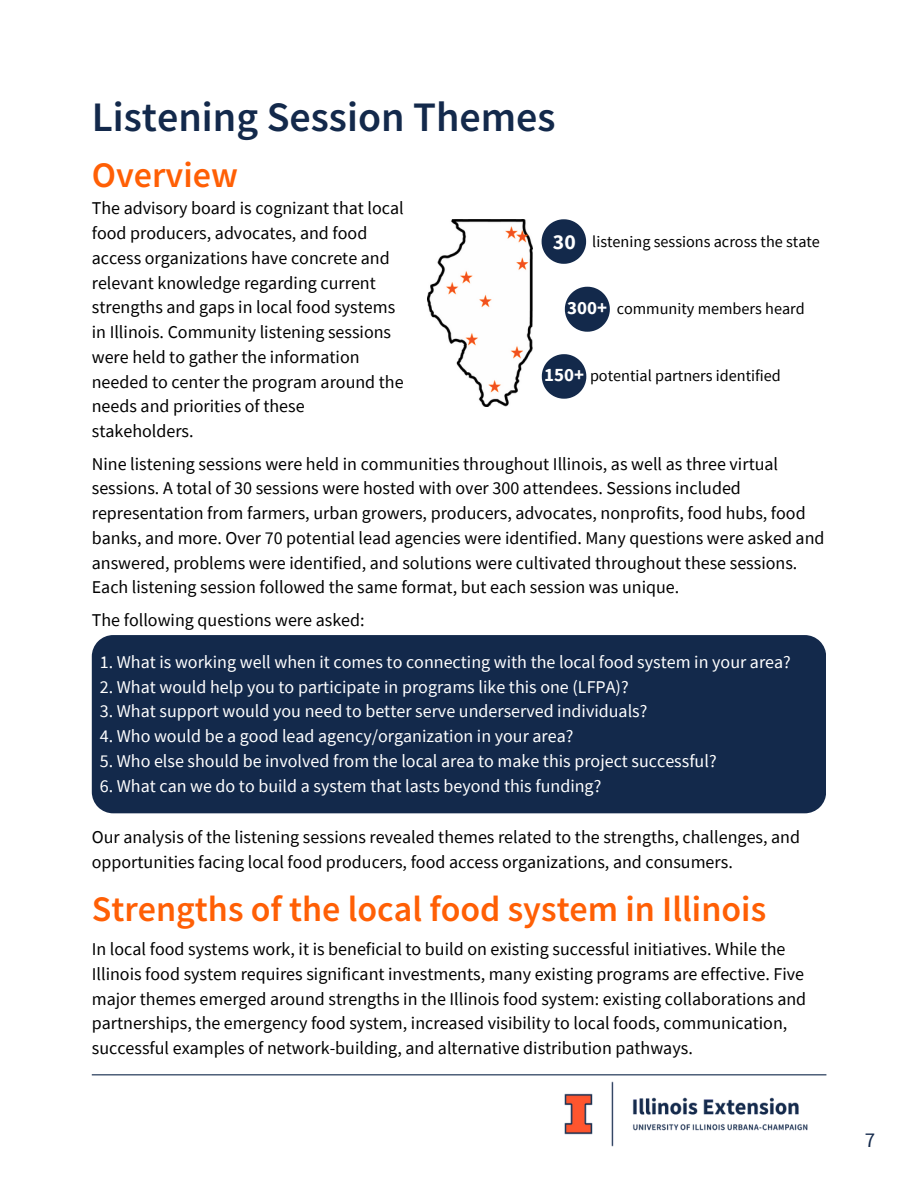
<style>
.page{position:relative;width:918px;height:1188px;background:#fff}
.page>*{position:absolute;margin:0;border:0;box-sizing:border-box;transform-origin:0 0}
.t1{font:600 42px "Source Sans Pro";color:#13294b}
.t2{font:600 36px "Source Sans Pro";color:#ff5f05}
.t3{font:21px "Source Sans Pro";color:#13294b}
.t4{font:700 18.9px "Source Sans Pro";color:#fff}
.t5{font:18px/24.8px "Source Sans Pro";color:#000}
.t6{font:18px "Source Sans Pro";color:#fff}
.t7{font:16.2px "Source Sans Pro";color:#000}
.s1{font-weight:700;font-size:21.6px;color:#fff}
.s2{font-weight:700;font-size:18.9px;color:#fff}
</style>
<div class="page">
<hr style="left:92px;top:1074px;width:734px;height:1px;background:#13294b">
<div style="left:92px;top:635px;width:734px;height:178px;background:#13294b"></div>
<img style="left:428px;top:219px;width:104px;height:187px">
<svg style="left:542px;top:219px;width:44px;height:45px"></svg>
<svg style="left:565px;top:287px;width:45px;height:45px"></svg>
<svg style="left:542px;top:354px;width:44px;height:45px"></svg>
<img style="left:546px;top:1074px;width:280px;height:73px">
<h2 class="t1" style="left:92px;top:90px;width:465px">Listening Session Themes</h2>
<h3 class="t2" style="left:92px;top:152px;width:148px">Overview</h3>
<p class="t5" style="left:92px;top:196px;width:314px">The advisory board is cognizant that local food producers, advocates, and food access organizations have concrete and relevant knowledge regarding current strengths and gaps in local food systems in Illinois. Community listening sessions were held to gather the information needed to center the program around the needs and priorities of these stakeholders.</p>
<p class="t5" style="left:92px;top:451px;width:734px">Nine listening sessions were held in communities throughout Illinois, as well as three virtual sessions. A total of 30 sessions were hosted with over 300 attendees. Sessions included representation from farmers, urban growers, producers, advocates, nonprofits, food hubs, food banks, and more. Over 70 potential lead agencies were identified. Many questions were asked and answered, problems were identified, and solutions were cultivated throughout these sessions.<br>Each listening session followed the same format, but each session was unique.</p>
<p class="t5" style="left:92px;top:607px;width:274px">The following questions were asked:</p>
<p class="t7" style="left:553px;top:231px;width:269px"><span class="s1">30</span> listening sessions across the state</p>
<p class="t7" style="left:567px;top:298px;width:239px"><span class="s2">300+</span> community members heard</p>
<p class="t7" style="left:544px;top:366px;width:238px"><span class="s2">150+</span> potential partners identified</p>
<p class="t4" style="left:542px;top:367px;width:31px">70+</p>
<p class="t6" style="left:100px;top:650px;width:693px">1. What is working well when it comes to connecting with the local food system in your area?</p>
<p class="t6" style="left:100px;top:675px;width:530px">2. What would help you to participate in programs like this one (LFPA)?</p>
<p class="t6" style="left:100px;top:700px;width:549px">3. What support would you need to better serve underserved individuals?</p>
<p class="t6" style="left:100px;top:724px;width:475px">4. Who would be a good lead agency/organization in your area?</p>
<p class="t6" style="left:100px;top:749px;width:618px">5. Who else should be involved from the local area to make this project successful?</p>
<p class="t6" style="left:100px;top:774px;width:503px">6. What can we do to build a system that lasts beyond this funding?</p>
<p class="t5" style="left:92px;top:825px;width:710px">Our analysis of the listening sessions revealed themes related to the strengths, challenges, and opportunities facing local food producers, food access organizations, and consumers.</p>
<h3 class="t2" style="left:92px;top:886px;width:676px">Strengths of the local food system in Illinois</h3>
<p class="t5" style="left:92px;top:936px;width:716px">In local food systems work, it is beneficial to build on existing successful initiatives. While the Illinois food system requires significant investments, many existing programs are effective. Five major themes emerged around strengths in the Illinois food system: existing collaborations and partnerships, the emergency food system, increased visibility to local foods, communication, successful examples of network-building, and alternative distribution pathways.</p>
<p class="t3" style="left:865px;top:1126px;width:12px">7</p>
</div>
